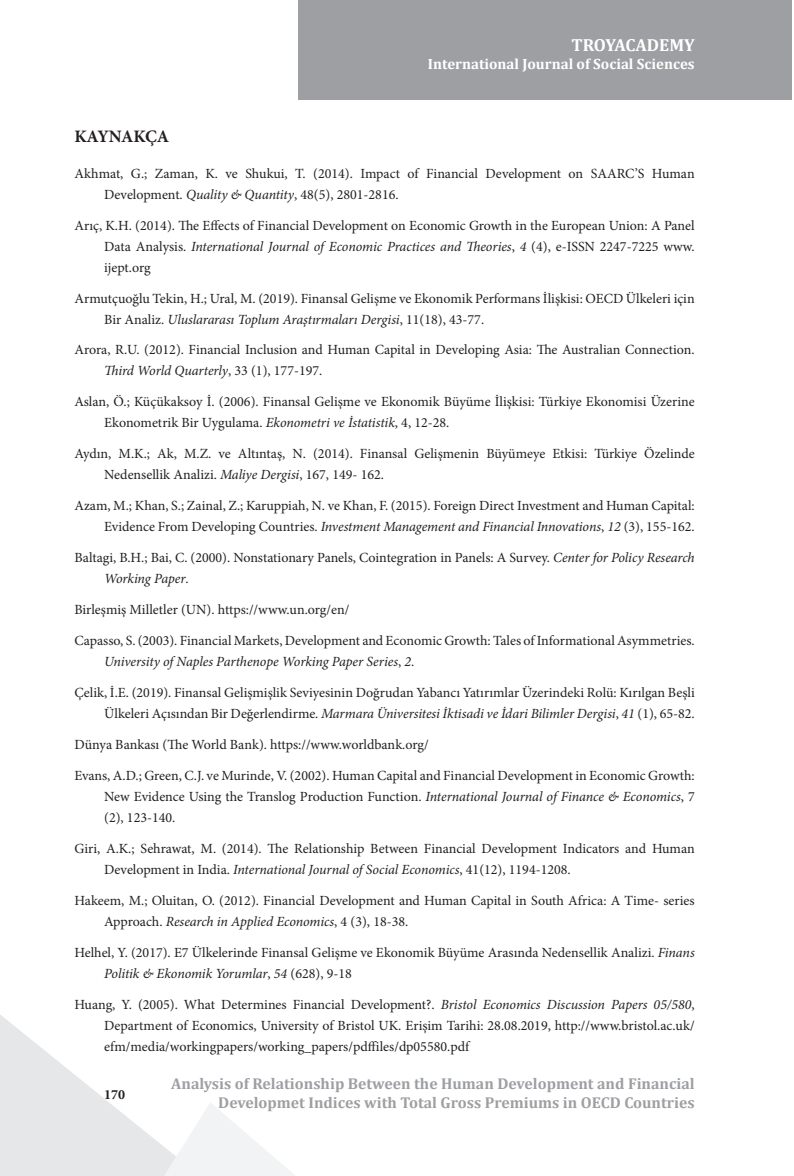
<style>
.page{position:relative;width:794px;height:1176px;background:#fff}
.page>*{position:absolute;margin:0;border:0;box-sizing:border-box;transform-origin:0 0}
.t1{font:700 17.5px "Cambria";color:#fff}
.t2{font:700 17.5px "Minion Pro";letter-spacing:-.01em;color:#231f20}
.t3{font:700 15.75px/18.9px "Cambria";color:#9d9fa2;text-align:right}
.t4{font:700 14.88px "Cambria";color:#fff}
.t5{font:14px/21px "Minion Pro";color:#231f20}
.t6{font:700 14px "Minion Pro";color:#231f20}
.s1{font-style:italic}
</style>
<div class="page">
<svg style="left:0;top:1015px;width:155px;height:161px;fill:#e6e7e9"></svg>
<svg style="left:155px;top:1103px;width:140px;height:73px"></svg>
<div style="left:298px;top:0;width:493px;height:99px;background:#9d9fa2"></div>
<p class="t1" style="left:571px;top:32px;width:125px">TROYACADEMY</p>
<p class="t4" style="left:428px;top:53px;width:268px">International Journal of Social Sciences</p>
<p class="t2" style="left:74px;top:124px;width:96px">KAYNAKÇA</p>
<p class="t5" style="left:104px;top:163px;width:592px;text-indent:-30px">Akhmat, G.; Zaman, K. ve Shukui, T. (2014). Impact of Financial Development on SAARC’S Human<br>Development. <span class="s1">Quality &amp; Quantity</span>, 48(5), 2801-2816.</p>
<p class="t5" style="left:104px;top:215px;width:592px;text-align:justify;text-indent:-30px">Arıç, K.H. (2014). The Effects of Financial Development on Economic Growth in the European Union: A Panel Data Analysis. <span class="s1">International Journal of Economic Practices and Theories</span>, <span class="s1">4</span> (4), e-ISSN 2247-7225 www. ijept.org</p>
<p class="t5" style="left:104px;top:288px;width:592px;text-indent:-30px">Armutçuoğlu Tekin, H.; Ural, M. (2019). Finansal Gelişme ve Ekonomik Performans İlişkisi: OECD Ülkeleri için<br>Bir Analiz. <span class="s1">Uluslararası Toplum Araştırmaları Dergisi</span>, 11(18), 43-77.</p>
<p class="t5" style="left:104px;top:339px;width:592px;text-indent:-30px">Arora, R.U. (2012). Financial Inclusion and Human Capital in Developing Asia: The Australian Connection.<br><span class="s1">Third World Quarterly</span>, 33 (1), 177-197.</p>
<p class="t5" style="left:104px;top:391px;width:592px;text-indent:-30px">Aslan, Ö.; Küçükaksoy İ. (2006). Finansal Gelişme ve Ekonomik Büyüme İlişkisi: Türkiye Ekonomisi Üzerine<br>Ekonometrik Bir Uygulama. <span class="s1">Ekonometri ve İstatistik</span>, 4, 12-28.</p>
<p class="t5" style="left:104px;top:443px;width:592px;text-indent:-30px">Aydın, M.K.; Ak, M.Z. ve Altıntaş, N. (2014). Finansal Gelişmenin Büyümeye Etkisi: Türkiye Özelinde<br>Nedensellik Analizi. <span class="s1">Maliye Dergisi</span>, 167, 149- 162.</p>
<p class="t5" style="left:74px;top:495px;width:622px;text-align:right">Azam, M.; Khan, S.; Zainal, Z.; Karuppiah, N. ve Khan, F. (2015). Foreign Direct Investment and Human Capital:<br>Evidence From Developing Countries. <span class="s1">Investment Management and Financial Innovations</span>, <span class="s1">12</span> (3), 155-162.</p>
<p class="t5" style="left:104px;top:547px;width:592px;text-indent:-30px">Baltagi, B.H.; Bai, C. (2000). Nonstationary Panels, Cointegration in Panels: A Survey. <span class="s1">Center for Policy Research<br>Working Paper</span>.</p>
<p class="t5" style="left:74px;top:599px;width:276px">Birleşmiş Milletler (UN). https://www.un.org/en/</p>
<p class="t5" style="left:104px;top:630px;width:592px;text-indent:-30px">Capasso, S. (2003). Financial Markets, Development and Economic Growth: Tales of Informational Asymmetries.<br><span class="s1">University of Naples Parthenope Working Paper Series</span>, <span class="s1">2</span>.</p>
<p class="t5" style="left:74px;top:682px;width:622px;text-align:right">Çelik, İ.E. (2019). Finansal Gelişmişlik Seviyesinin Doğrudan Yabancı Yatırımlar Üzerindeki Rolü: Kırılgan Beşli<br>Ülkeleri Açısından Bir Değerlendirme. <span class="s1">Marmara Üniversitesi İktisadi ve İdari Bilimler Dergisi</span>, <span class="s1">41</span> (1), 65-82.</p>
<p class="t5" style="left:74px;top:734px;width:356px">Dünya Bankası (The World Bank). https://www.worldbank.org/</p>
<p class="t5" style="left:104px;top:765px;width:592px;text-align:justify;text-indent:-30px">Evans, A.D.; Green, C.J. ve Murinde, V. (2002). Human Capital and Financial Development in Economic Growth:<br>New Evidence Using the Translog Production Function. <span class="s1">International Journal of Finance &amp; Economics</span>, 7 (2), 123-140.</p>
<p class="t5" style="left:104px;top:838px;width:592px;text-indent:-30px">Giri, A.K.; Sehrawat, M. (2014). The Relationship Between Financial Development Indicators and Human<br>Development in India. <span class="s1">International Journal of Social Economics</span>, 41(12), 1194-1208.</p>
<p class="t5" style="left:104px;top:890px;width:592px;text-indent:-30px">Hakeem, M.; Oluitan, O. (2012). Financial Development and Human Capital in South Africa: A Time- series<br>Approach. <span class="s1">Research in Applied Economics</span>, 4 (3), 18-38.</p>
<p class="t5" style="left:104px;top:942px;width:592px;text-indent:-30px">Helhel, Y. (2017). E7 Ülkelerinde Finansal Gelişme ve Ekonomik Büyüme Arasında Nedensellik Analizi. <span class="s1">Finans<br>Politik &amp; Ekonomik Yorumlar</span>, <span class="s1">54</span> (628), 9-18</p>
<p class="t5" style="left:104px;top:993px;width:592px;text-align:justify;text-indent:-30px">Huang, Y. (2005). What Determines Financial Development?. <span class="s1">Bristol Economics Discussion Papers 05/580</span>, Department of Economics, University of Bristol UK. Erişim Tarihi: 28.08.2019, http://www.bristol.ac.uk/ efm/media/workingpapers/working_papers/pdffiles/dp05580.pdf</p>
<p class="t3" style="left:171px;top:1073px;width:525px">Analysis of Relationship Between the Human Development and Financial<br>Developmet Indices with Total Gross Premiums in OECD Countries</p>
<p class="t6" style="left:104px;top:1085px;width:22px">170</p>
</div>
